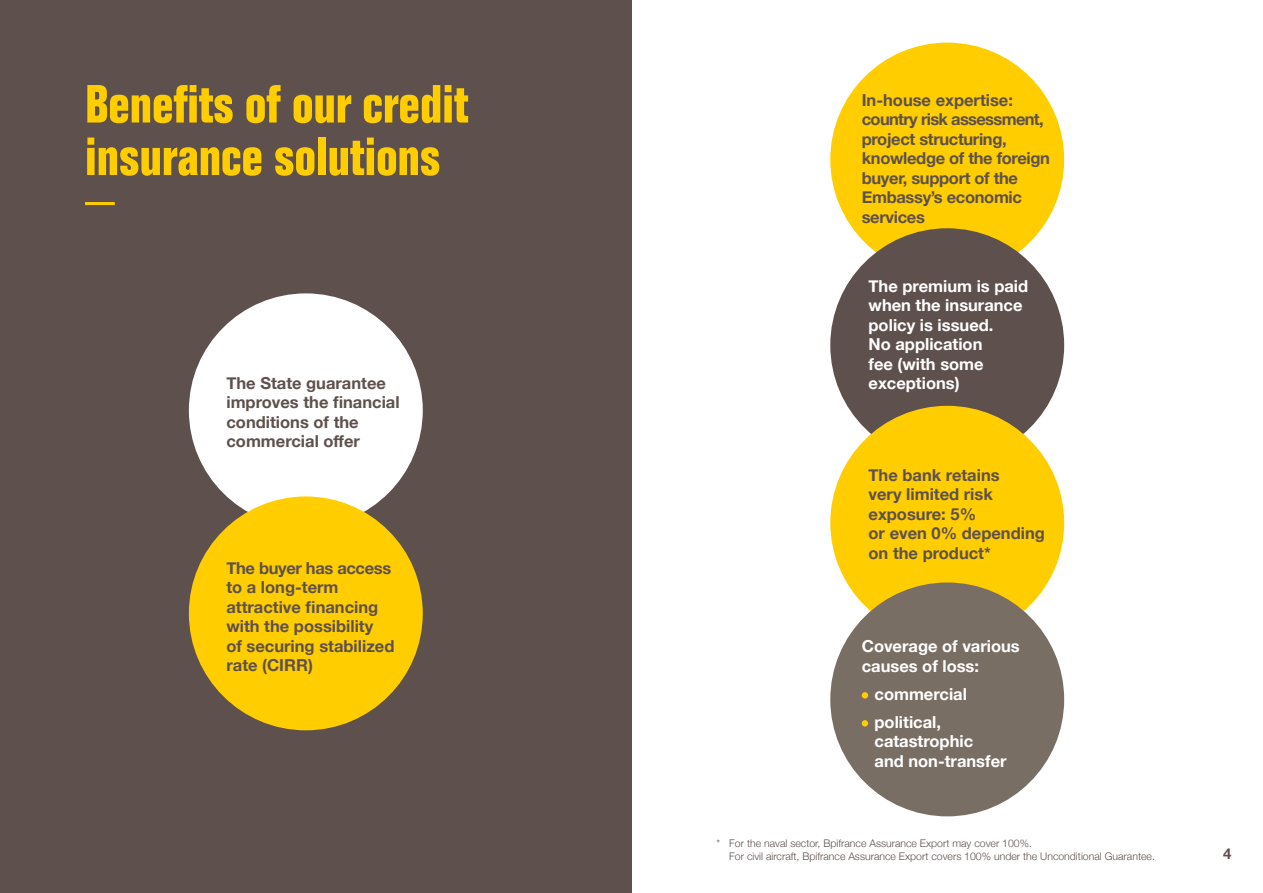
<style>
.page{position:relative;width:1263px;height:893px;background:#fff}
.page>*{position:absolute;margin:0;border:0;box-sizing:border-box;transform-origin:0 0}
.t1{font:700 condensed 52.5px/52.5px "Folio Std";color:#ffcd00}
.t2{font:700 16.5px/19.5px "Helvetica Neue";color:#5e514d}
.t3{font:700 16.5px/19.5px "Helvetica Neue";color:#fff}
.t4{font:700 16.5px/19.5px "Helvetica Neue";letter-spacing:-.02em;color:#5e514d}
.t5{font:700 15px "Helvetica Neue";color:#5e514d}
.t6{font:300 10.5px/13.5px "Helvetica Neue";color:#5e514d}
</style>
<div class="page">
<div style="left:0;top:0;width:631px;height:893px;background:#5e514d"></div>
<hr style="left:85px;top:202px;width:30px;height:3px;background:#ffcd00">
<div style="left:189px;top:293px;width:234px;height:234px;background:#fff;border-radius:50%"></div>
<div style="left:189px;top:496px;width:234px;height:234px;background:#ffcd00;border-radius:50%"></div>
<div style="left:830px;top:43px;width:234px;height:233px;background:#ffcd00;border-radius:50%"></div>
<div style="left:830px;top:228px;width:234px;height:234px;background:#5e514d;border-radius:50%"></div>
<div style="left:830px;top:406px;width:234px;height:234px;background:#ffcd00;border-radius:50%"></div>
<div style="left:830px;top:582px;width:234px;height:234px;background:#786e64;border-radius:50%"></div>
<svg style="left:862px;top:692px;width:6px;height:6px"></svg>
<svg style="left:862px;top:720px;width:6px;height:6px"></svg>
<h1 class="t1" style="left:85px;top:79px;width:385px">Benefits of our credit insurance solutions</h1>
<p class="t2" style="left:226px;top:373px;width:175px">The State guarantee improves the financial conditions of the commercial offer</p>
<p class="t2" style="left:226px;top:559px;width:169px">The buyer has access to a long-term attractive financing with the possibility<br>of securing stabilized rate (CIRR)</p>
<p class="t4" style="left:862px;top:91px;width:190px">In-house expertise: country risk assessment, project structuring, knowledge of the foreign buyer, support of the<br>Embassy’s economic services</p>
<p class="t3" style="left:868px;top:276px;width:161px">The premium is paid when the insurance policy is issued.<br>No application<br>fee (with some exceptions)</p>
<p class="t2" style="left:868px;top:465px;width:178px">The bank retains<br>very limited risk exposure: 5%<br>or even 0% depending on the product*</p>
<p class="t3" style="left:862px;top:637px;width:160px">Coverage of various causes of loss:</p>
<p class="t3" style="left:874px;top:680px;width:94px;line-height:28px">commercial political,</p>
<p class="t3" style="left:874px;top:732px;width:134px">catastrophic and non-transfer</p>
<p class="t6" style="left:729px;top:835px;width:427px;text-indent:-13px">* For the naval sector, Bpifrance Assurance Export may cover 100%.<br>For civil aircraft, Bpifrance Assurance Export covers 100% under the Unconditional Guarantee.</p>
<p class="t5" style="left:1223px;top:842px;width:10px">4</p>
</div>
